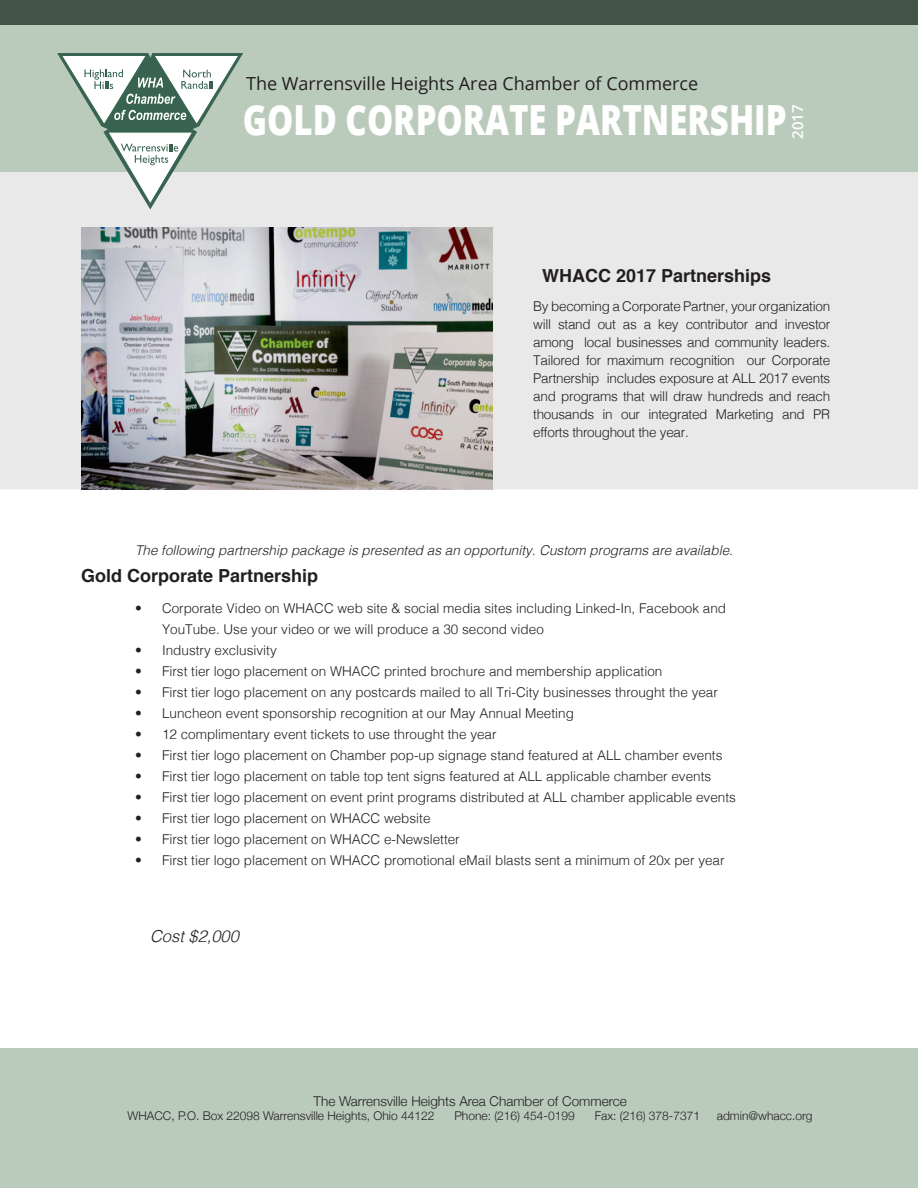
<style>
.page{position:relative;width:918px;height:1188px;background:#fff}
.page>*{position:absolute;margin:0;border:0;box-sizing:border-box;transform-origin:0 0}
.t1{font:800 41.55px "Open Sans";color:#fff;scale:.79 1}
.t2{font:700 18px "Helvetica";color:#231f20}
.t3{font:18px "Open Sans";color:#231f20}
.t4{font:italic 300 16.5px "Helvetica";color:#231f20}
.t5{font:600 15px "Open Sans";color:#fff}
.t6{font:300 13.5px/18px "Helvetica";color:#231f20}
.t7{font:italic 300 13.5px "Helvetica";color:#231f20}
.t8{font:300 13.5px "Helvetica Neue";color:#231f20}
.t9{font:300 12px "Helvetica Neue";color:#231f20}
</style>
<div class="page">
<svg style="left:0;top:172px;width:918px;height:317px;background:#cfcfcf"></svg>
<div style="left:0;top:0;width:918px;height:172px;background:#bacbbb"></div>
<div style="left:0;top:0;width:918px;height:25px;background:#435446"></div>
<svg style="left:57px;top:53px;width:186px;height:156px"></svg>
<div style="left:0;top:1049px;width:918px;height:139px;background:#bacbbb"></div>
<p class="t3" style="left:246px;top:71px;width:454px">The Warrensville Heights Area Chamber of Commerce</p>
<p class="t5" style="left:787px;top:139px;width:36px;rotate:-90deg">2017</p>
<p class="t1" style="left:243px;top:89px;width:690px">GOLD CORPORATE PARTNERSHIP</p>
<p class="t2" style="left:542px;top:261px;width:231px">WHACC 2017 Partnerships</p>
<p class="t6" style="left:533px;top:297px;width:299px;text-align:justify">By becoming a Corporate Partner, your organization will stand out as a key contributor and investor among local businesses and community leaders.<br>Tailored for maximum recognition our Corporate Partnership includes exposure at ALL 2017 events and programs that will draw hundreds and reach thousands in our integrated Marketing and PR efforts throughout the year.</p>
<p class="t7" style="left:135px;top:539px;width:599px">The following partnership package is presented as an opportunity. Custom programs are available.</p>
<p class="t2" style="left:81px;top:561px;width:239px">Gold Corporate Partnership</p>
<p class="t6" style="left:162px;top:597px;width:566px;line-height:21px;text-indent:-27px">• Corporate Video on WHACC web site &amp; social media sites including Linked-In, Facebook and<br>YouTube. Use your video or we will produce a 30 second video</p>
<p class="t6" style="left:135px;top:641px;width:143px">• Industry exclusivity</p>
<p class="t6" style="left:135px;top:662px;width:529px">• First tier logo placement on WHACC printed brochure and membership application</p>
<p class="t6" style="left:135px;top:683px;width:584px">• First tier logo placement on any postcards mailed to all Tri-City businesses throught the year</p>
<p class="t6" style="left:135px;top:704px;width:440px">• Luncheon event sponsorship recognition at our May Annual Meeting</p>
<p class="t6" style="left:135px;top:725px;width:363px">• 12 complimentary event tickets to use throught the year</p>
<p class="t6" style="left:135px;top:746px;width:589px">• First tier logo placement on Chamber pop-up signage stand featured at ALL chamber events</p>
<p class="t6" style="left:135px;top:767px;width:578px">• First tier logo placement on table top tent signs featured at ALL applicable chamber events</p>
<p class="t6" style="left:135px;top:788px;width:602px">• First tier logo placement on event print programs distributed at ALL chamber applicable events</p>
<p class="t6" style="left:135px;top:809px;width:297px">• First tier logo placement on WHACC website</p>
<p class="t6" style="left:135px;top:830px;width:326px">• First tier logo placement on WHACC e-Newsletter</p>
<p class="t6" style="left:135px;top:851px;width:591px">• First tier logo placement on WHACC promotional eMail blasts sent a minimum of 20x per year</p>
<p class="t4" style="left:150px;top:922px;width:90px">Cost $2,000</p>
<p class="t8" style="left:314px;top:1090px;width:315px">The Warrensville Heights Area Chamber of Commerce</p>
<p class="t9" style="left:128px;top:1106px;width:308px">WHACC, P.O. Box 22098 Warrensville Heights, Ohio 44122</p>
<p class="t9" style="left:454px;top:1106px;width:122px">Phone: (216) 454-0199</p>
<p class="t9" style="left:595px;top:1106px;width:107px">Fax: (216) 378-7371</p>
<p class="t9" style="left:717px;top:1106px;width:97px">admin@whacc.org</p>
</div>
